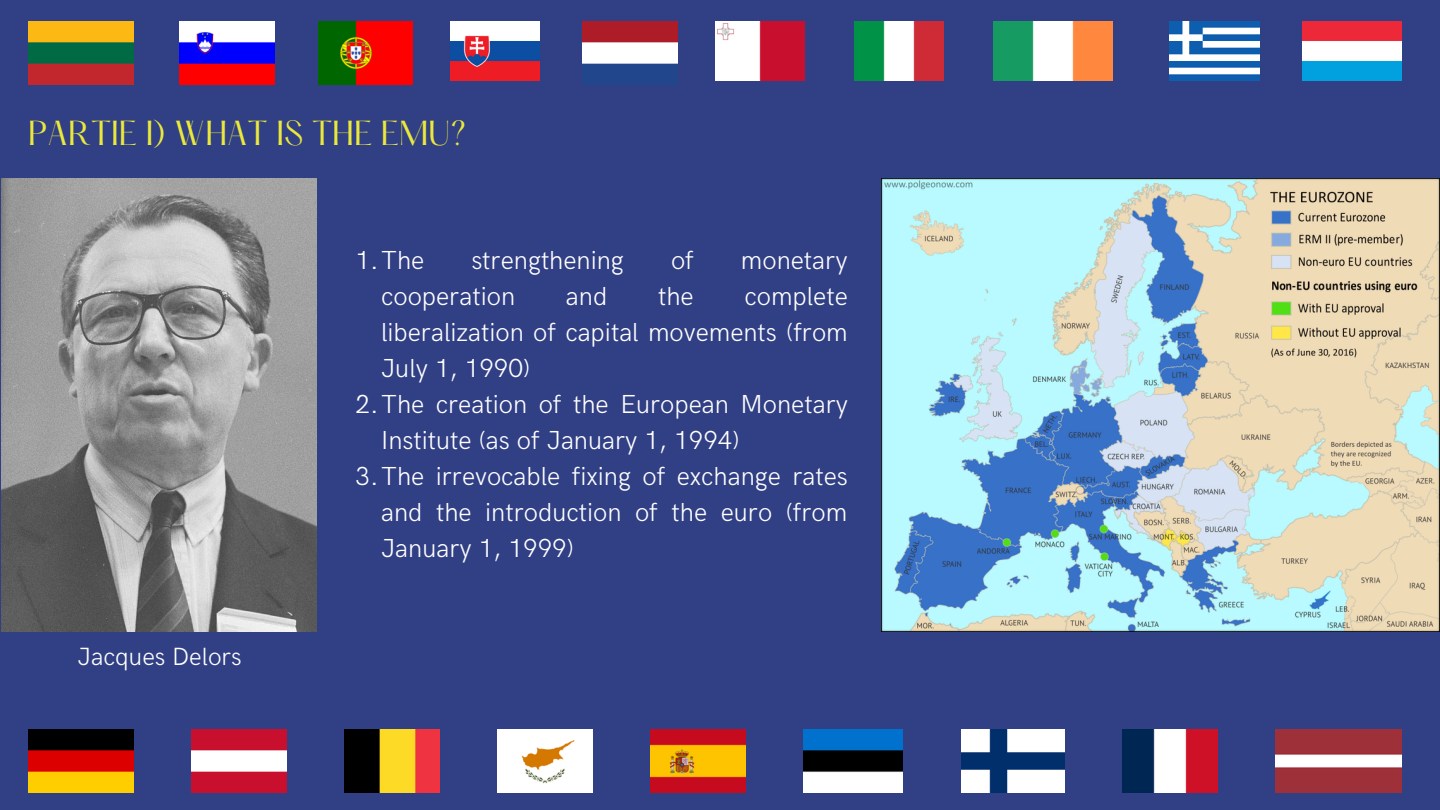
<style>
.page{position:relative;width:1440px;height:810px;background:#313f85}
.page>*{position:absolute;margin:0;border:0;box-sizing:border-box;transform-origin:0 0}
.t1{font:30.4px "Hatton";color:#ebe83c}
.t2{font:300 26.1px "HK Grotesk";color:#fff}
.t3{font:300 25px "HK Grotesk";color:#fff}
</style>
<div class="page">
<img style="left:28px;top:729px;width:105px;height:63px">
<img style="left:192px;top:729px;width:94px;height:63px">
<img style="left:345px;top:729px;width:94px;height:63px">
<img style="left:498px;top:729px;width:94px;height:63px">
<img style="left:651px;top:729px;width:94px;height:63px">
<img style="left:804px;top:729px;width:99px;height:63px">
<img style="left:962px;top:729px;width:102px;height:63px">
<img style="left:1123px;top:729px;width:94px;height:63px">
<img style="left:28px;top:22px;width:105px;height:63px">
<img style="left:180px;top:22px;width:94px;height:63px">
<img style="left:318px;top:22px;width:95px;height:63px">
<img style="left:450px;top:22px;width:90px;height:59px">
<img style="left:583px;top:22px;width:94px;height:63px">
<img style="left:715px;top:22px;width:89px;height:59px">
<img style="left:855px;top:22px;width:89px;height:59px">
<img style="left:994px;top:22px;width:118px;height:59px">
<img style="left:1170px;top:22px;width:89px;height:59px">
<img style="left:1303px;top:22px;width:99px;height:59px">
<img style="left:1276px;top:729px;width:126px;height:63px">
<img style="left:882px;top:178px;width:558px;height:453px">
<img style="left:1px;top:178px;width:315px;height:453px">
<p class="t1" style="left:28px;top:119px;width:440px">PARTIE I) WHAT IS THE EMU?</p>
<p class="t3" style="left:77px;top:643px;width:166px">Jacques Delors</p>
<p class="t2" style="left:355px;top:245px;width:70px">1.The</p>
<p class="t2" style="left:471px;top:245px;width:154px">strengthening</p>
<p class="t2" style="left:671px;top:245px;width:24px">of</p>
<p class="t2" style="left:741px;top:245px;width:108px">monetary</p>
<p class="t2" style="left:381px;top:281px;width:136px">cooperation</p>
<p class="t2" style="left:566px;top:281px;width:43px">and</p>
<p class="t2" style="left:658px;top:281px;width:37px">the</p>
<p class="t2" style="left:745px;top:281px;width:105px">complete</p>
<p class="t2" style="left:381px;top:317px;width:468px">liberalization of capital movements (from</p>
<p class="t2" style="left:381px;top:353px;width:151px">July 1, 1990)</p>
<p class="t2" style="left:355px;top:389px;width:494px">2.The creation of the European Monetary</p>
<p class="t2" style="left:381px;top:425px;width:360px">Institute (as of January 1, 1994)</p>
<p class="t2" style="left:355px;top:461px;width:494px">3.The irrevocable fixing of exchange rates</p>
<p class="t2" style="left:381px;top:497px;width:468px">and the introduction of the euro (from</p>
<p class="t2" style="left:381px;top:533px;width:194px">January 1, 1999)</p>
</div>
